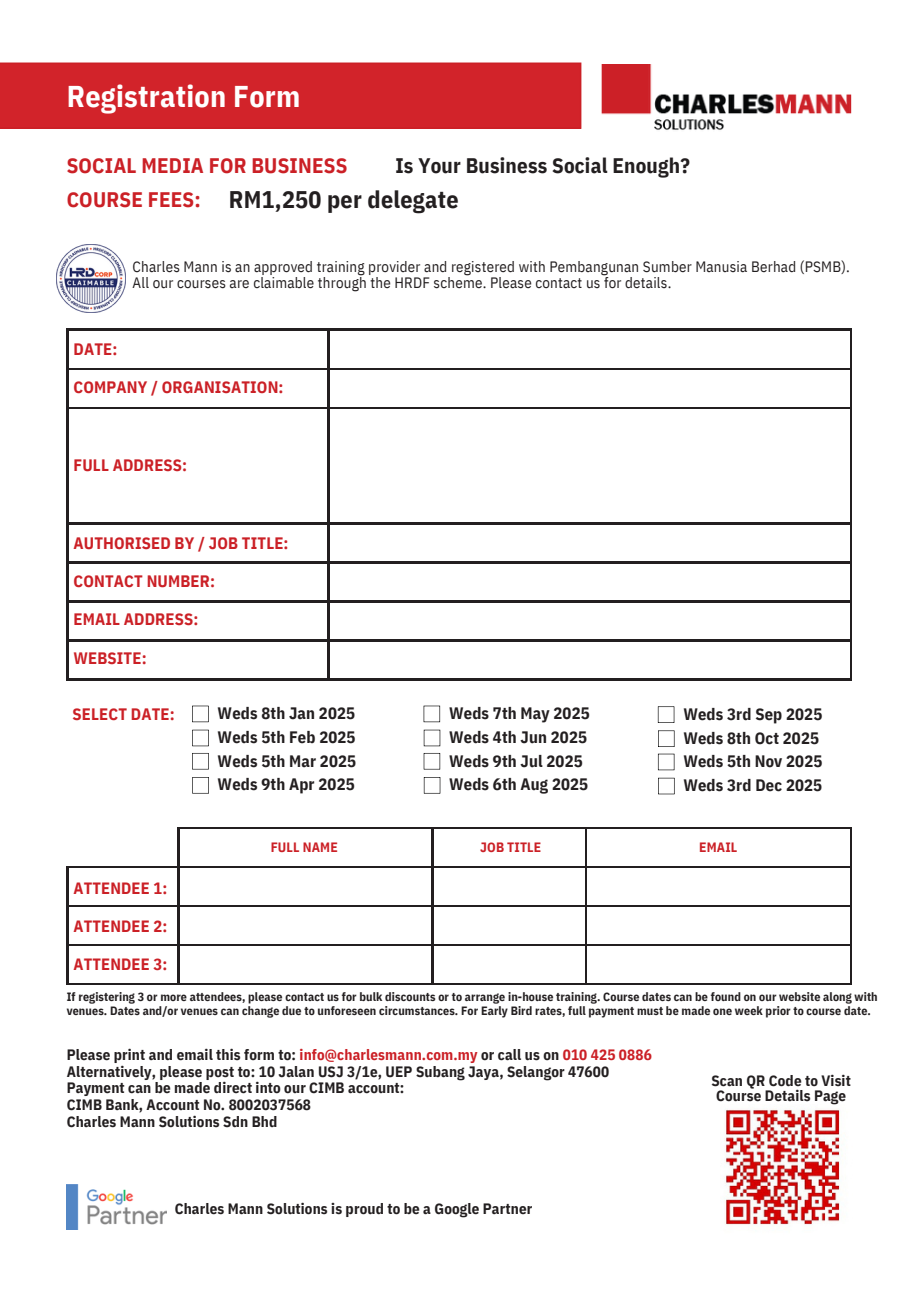
<style>
.page{position:relative;width:918px;height:1289px;background:#fff}
.page>*{position:absolute;margin:0;border:0;box-sizing:border-box;transform-origin:0 0}
.t1{font:700 30px "IBM Plex Sans Cond";letter-spacing:.01em;color:#fff}
.t2{font:700 24px "IBM Plex Sans Cond";letter-spacing:.01em;color:#231f20}
.t3{font:700 21px "IBM Plex Sans Cond";letter-spacing:.01em;color:#cb2026}
.t4{font:700 21px "IBM Plex Sans Cond";letter-spacing:.01em;color:#231f20}
.t5{font:700 16.5px/23.7px "IBM Plex Sans Cond";letter-spacing:.01em;color:#231f20}
.t6{font:700 16.5px "IBM Plex Sans Cond";letter-spacing:.01em;color:#cb2026}
.t7{font:700 16.35px "IBM Plex Sans Cond";letter-spacing:.01em;color:#cb2026}
.t8{font:700 15px/16.8px "IBM Plex Sans Cond";letter-spacing:.01em;color:#231f20}
.t9{font:15px/16.8px "IBM Plex Sans Cond";letter-spacing:.015em;color:#231f20}
.t10{font:700 13.5px "IBM Plex Sans Cond";letter-spacing:.01em;color:#cb2026}
.t11{font:700 12px/13.5px "IBM Plex Sans Cond";letter-spacing:.01em;color:#231f20}
.s1{color:#cb2026}
</style>
<div class="page">
<div style="left:0;top:62px;width:581px;height:67px;background:#d2232a"></div>
<hr style="left:67px;top:329px;width:261px;height:1px;background:#231f20">
<hr style="left:67px;top:330px;width:1px;height:38px;background:#231f20">
<hr style="left:328px;top:329px;width:524px;height:1px;background:#231f20">
<hr style="left:328px;top:330px;width:1px;height:38px;background:#231f20">
<hr style="left:850px;top:330px;width:2px;height:38px;background:#231f20">
<hr style="left:67px;top:368px;width:261px;height:1px;background:#231f20">
<hr style="left:67px;top:369px;width:1px;height:38px;background:#231f20">
<hr style="left:328px;top:368px;width:524px;height:1px;background:#231f20">
<hr style="left:328px;top:369px;width:1px;height:38px;background:#231f20">
<hr style="left:850px;top:369px;width:2px;height:38px;background:#231f20">
<hr style="left:67px;top:407px;width:261px;height:1px;background:#231f20">
<hr style="left:67px;top:408px;width:1px;height:114px;background:#231f20">
<hr style="left:328px;top:407px;width:524px;height:1px;background:#231f20">
<hr style="left:328px;top:408px;width:1px;height:114px;background:#231f20">
<hr style="left:850px;top:408px;width:2px;height:114px;background:#231f20">
<hr style="left:67px;top:522px;width:261px;height:2px;background:#231f20">
<hr style="left:67px;top:524px;width:1px;height:37px;background:#231f20">
<hr style="left:328px;top:522px;width:524px;height:2px;background:#231f20">
<hr style="left:328px;top:524px;width:1px;height:37px;background:#231f20">
<hr style="left:850px;top:524px;width:2px;height:37px;background:#231f20">
<hr style="left:67px;top:561px;width:261px;height:2px;background:#231f20">
<hr style="left:67px;top:563px;width:1px;height:37px;background:#231f20">
<hr style="left:328px;top:561px;width:524px;height:2px;background:#231f20">
<hr style="left:328px;top:563px;width:1px;height:37px;background:#231f20">
<hr style="left:850px;top:563px;width:2px;height:37px;background:#231f20">
<hr style="left:67px;top:600px;width:261px;height:2px;background:#231f20">
<hr style="left:67px;top:602px;width:1px;height:37px;background:#231f20">
<hr style="left:328px;top:600px;width:524px;height:2px;background:#231f20">
<hr style="left:328px;top:602px;width:1px;height:37px;background:#231f20">
<hr style="left:850px;top:602px;width:2px;height:37px;background:#231f20">
<hr style="left:67px;top:639px;width:261px;height:2px;background:#231f20">
<hr style="left:67px;top:641px;width:1px;height:37px;background:#231f20">
<hr style="left:328px;top:639px;width:524px;height:2px;background:#231f20">
<hr style="left:328px;top:641px;width:1px;height:37px;background:#231f20">
<hr style="left:850px;top:641px;width:2px;height:37px;background:#231f20">
<hr style="left:67px;top:678px;width:261px;height:2px;background:#231f20">
<hr style="left:328px;top:678px;width:524px;height:2px;background:#231f20">
<hr style="left:178px;top:827px;width:254px;height:1px;background:#231f20">
<hr style="left:178px;top:828px;width:1px;height:38px;background:#231f20">
<hr style="left:432px;top:827px;width:154px;height:1px;background:#231f20">
<hr style="left:432px;top:828px;width:1px;height:38px;background:#231f20">
<hr style="left:586px;top:827px;width:266px;height:1px;background:#231f20">
<hr style="left:585px;top:828px;width:2px;height:38px;background:#231f20">
<hr style="left:850px;top:828px;width:2px;height:38px;background:#231f20">
<hr style="left:67px;top:866px;width:112px;height:1px;background:#231f20">
<hr style="left:67px;top:867px;width:1px;height:38px;background:#231f20">
<hr style="left:179px;top:866px;width:253px;height:1px;background:#231f20">
<hr style="left:178px;top:867px;width:1px;height:38px;background:#231f20">
<hr style="left:432px;top:866px;width:154px;height:1px;background:#231f20">
<hr style="left:432px;top:867px;width:1px;height:38px;background:#231f20">
<hr style="left:586px;top:866px;width:266px;height:1px;background:#231f20">
<hr style="left:585px;top:867px;width:2px;height:38px;background:#231f20">
<hr style="left:850px;top:867px;width:2px;height:38px;background:#231f20">
<hr style="left:67px;top:905px;width:112px;height:1px;background:#231f20">
<hr style="left:67px;top:906px;width:1px;height:38px;background:#231f20">
<hr style="left:179px;top:905px;width:253px;height:1px;background:#231f20">
<hr style="left:178px;top:906px;width:1px;height:38px;background:#231f20">
<hr style="left:432px;top:905px;width:154px;height:1px;background:#231f20">
<hr style="left:432px;top:906px;width:1px;height:38px;background:#231f20">
<hr style="left:586px;top:905px;width:266px;height:1px;background:#231f20">
<hr style="left:585px;top:906px;width:2px;height:38px;background:#231f20">
<hr style="left:850px;top:906px;width:2px;height:38px;background:#231f20">
<hr style="left:67px;top:944px;width:112px;height:1px;background:#231f20">
<hr style="left:67px;top:945px;width:1px;height:38px;background:#231f20">
<hr style="left:179px;top:944px;width:253px;height:1px;background:#231f20">
<hr style="left:178px;top:945px;width:1px;height:38px;background:#231f20">
<hr style="left:432px;top:944px;width:154px;height:1px;background:#231f20">
<hr style="left:432px;top:945px;width:1px;height:38px;background:#231f20">
<hr style="left:586px;top:944px;width:266px;height:1px;background:#231f20">
<hr style="left:585px;top:945px;width:2px;height:38px;background:#231f20">
<hr style="left:850px;top:945px;width:2px;height:38px;background:#231f20">
<hr style="left:67px;top:983px;width:112px;height:1px;background:#231f20">
<hr style="left:179px;top:983px;width:253px;height:1px;background:#231f20">
<hr style="left:432px;top:983px;width:154px;height:1px;background:#231f20">
<hr style="left:586px;top:983px;width:266px;height:1px;background:#231f20">
<img style="left:601px;top:65px;width:251px;height:65px">
<img style="left:724px;top:1109px;width:119px;height:116px">
<svg style="left:192px;top:705px;width:17px;height:17px"></svg>
<svg style="left:192px;top:729px;width:17px;height:17px"></svg>
<svg style="left:192px;top:753px;width:17px;height:16px"></svg>
<svg style="left:192px;top:777px;width:17px;height:16px"></svg>
<svg style="left:424px;top:705px;width:16px;height:17px"></svg>
<svg style="left:424px;top:729px;width:16px;height:17px"></svg>
<svg style="left:424px;top:753px;width:16px;height:16px"></svg>
<svg style="left:424px;top:777px;width:16px;height:16px"></svg>
<svg style="left:658px;top:706px;width:16px;height:16px"></svg>
<svg style="left:658px;top:730px;width:17px;height:17px"></svg>
<svg style="left:658px;top:753px;width:16px;height:17px"></svg>
<svg style="left:658px;top:777px;width:17px;height:17px"></svg>
<img style="left:67px;top:1184px;width:100px;height:45px">
<img style="left:57px;top:244px;width:69px;height:68px">
<h6 class="t1" style="left:67px;top:76px;width:235px">Registration Form</h6>
<h3 class="t4" style="left:395px;top:151px;width:296px">Is Your Business Social Enough?</h3>
<h4 class="t2" style="left:229px;top:183px;width:231px">RM1,250 per delegate</h4>
<h1 class="t3" style="left:67px;top:151px;width:282px">SOCIAL MEDIA FOR BUSINESS</h1>
<p class="t3" style="left:67px;top:186px;width:135px">COURSE FEES:</p>
<p class="t9" style="left:133px;top:257px;width:719px">Charles Mann is an approved training provider and registered with Pembangunan Sumber Manusia Berhad (PSMB).<br>All our courses are claimable through the HRDF scheme. Please contact us for details.</p>
<h6 class="t6" style="left:74px;top:338px;width:45px">DATE:</h6>
<h6 class="t6" style="left:74px;top:376px;width:212px">COMPANY / ORGANISATION:</h6>
<h6 class="t6" style="left:74px;top:454px;width:115px">FULL ADDRESS:</h6>
<h5 class="t6" style="left:74px;top:531px;width:217px">AUTHORISED BY / JOB TITLE:</h5>
<h5 class="t6" style="left:74px;top:570px;width:143px">CONTACT NUMBER:</h5>
<h5 class="t6" style="left:74px;top:608px;width:126px">EMAIL ADDRESS:</h5>
<h5 class="t6" style="left:74px;top:646px;width:75px">WEBSITE:</h5>
<h6 class="t6" style="left:73px;top:703px;width:104px">SELECT DATE:</h6>
<h5 class="t7" style="left:74px;top:876px;width:95px">ATTENDEE 1:</h5>
<h5 class="t7" style="left:74px;top:914px;width:95px">ATTENDEE 2:</h5>
<h5 class="t7" style="left:74px;top:953px;width:95px">ATTENDEE 3:</h5>
<p class="t5" style="left:218px;top:701px;width:140px;text-align:justify">Weds 8th Jan 2025<br>Weds 5th Feb 2025<br>Weds 5th Mar 2025<br>Weds 9th Apr 2025</p>
<p class="t5" style="left:449px;top:701px;width:142px">Weds 7th May 2025<br>Weds 4th Jun 2025<br>Weds 9th Jul 2025<br>Weds 6th Aug 2025</p>
<p class="t5" style="left:683px;top:702px;width:140px">Weds 3rd Sep 2025<br>Weds 8th Oct 2025<br>Weds 5th Nov 2025<br>Weds 3rd Dec 2025</p>
<h5 class="t10" style="left:271px;top:837px;width:69px">FULL NAME</h5>
<h5 class="t10" style="left:480px;top:837px;width:63px">JOB TITLE</h5>
<h5 class="t10" style="left:699px;top:837px;width:40px">EMAIL</h5>
<p class="t11" style="left:67px;top:989px;width:812px">If registering 3 or more attendees, please contact us for bulk discounts or to arrange in-house training. Course dates can be found on our website along with venues. Dates and/or venues can change due to unforeseen circumstances. For Early Bird rates, full payment must be made one week prior to course date.</p>
<h2 class="t8" style="left:67px;top:1045px;width:587px">Please print and email this form to: <span class="s1">info@charlesmann.com.my</span> or call us on <span class="s1">010 425 0886<br></span>Alternatively, please post to: 10 Jalan USJ 3/1e, UEP Subang Jaya, Selangor 47600<br>Payment can be made direct into our CIMB account:<br>CIMB Bank, Account No. 8002037568<br>Charles Mann Solutions Sdn Bhd</h2>
<h3 class="t8" style="left:175px;top:1199px;width:359px">Charles Mann Solutions is proud to be a Google Partner</h3>
<p class="t8" style="left:711px;top:1072px;width:141px">Scan QR Code to Visit</p>
<p class="t8" style="left:716px;top:1087px;width:132px">Course Details Page</p>
</div>
